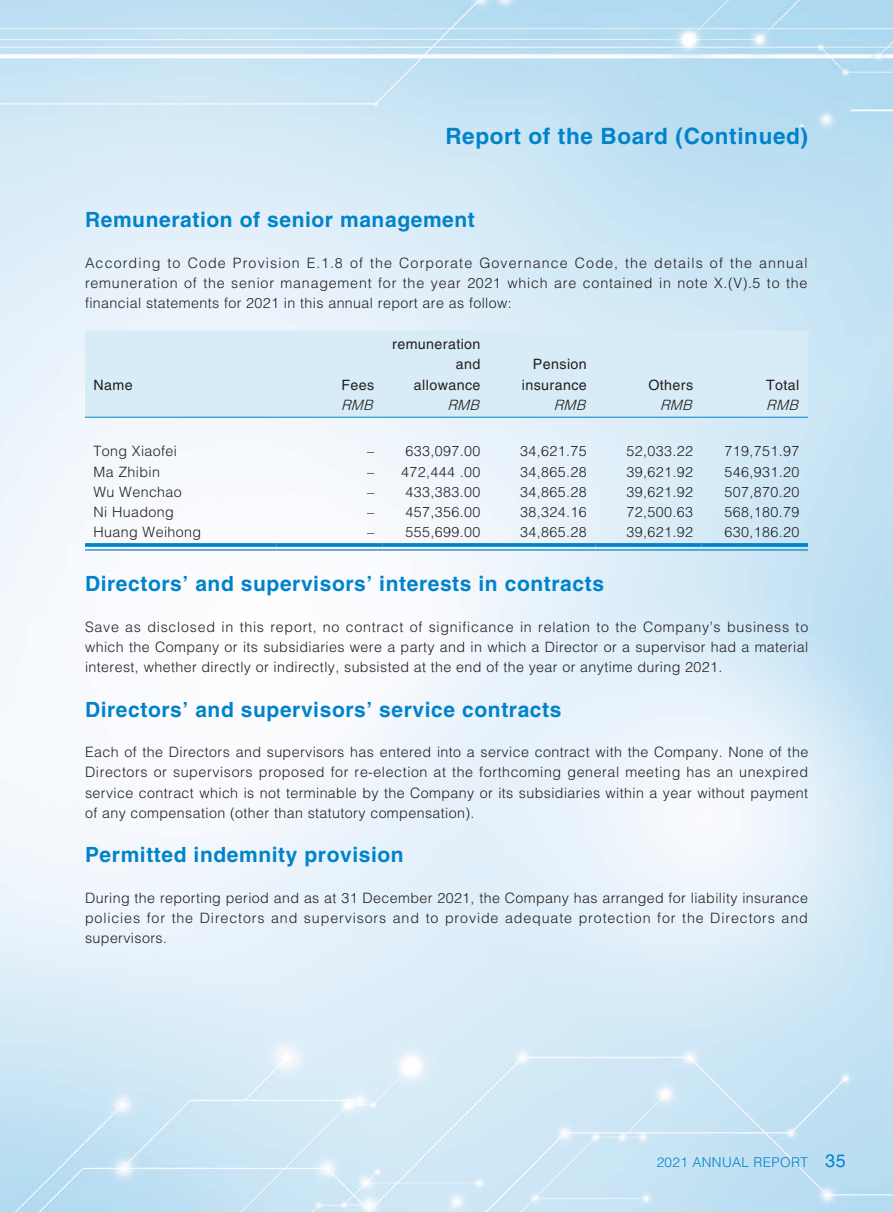
<style>
.page{position:relative;width:893px;height:1212px;background:#fff}
.page>*{position:absolute;margin:0;border:0;box-sizing:border-box;transform-origin:0 0}
.t1{font:700 22.5px "Helvetica LT Std";letter-spacing:.03em;color:#0083ca}
.t2{font:700 21px "Helvetica LT Std";letter-spacing:.03em;color:#0083ca}
.t3{font:300 14.25px/20.2px "Helvetica LT Std";letter-spacing:.03em;color:#231f20;text-align:justify}
.t4{font:14.25px/20.2px "Helvetica LT Std";letter-spacing:.03em;color:#231f20;text-align:right}
.t5{font:italic 300 14.25px "Helvetica LT Std";color:#231f20}
.t6{font:300 13.5px "Helvetica LT Std";letter-spacing:.03em;color:#0083ca}
.s1{font-weight:400;font-size:18px}
</style>
<div class="page">
<img style="left:0;top:0;width:893px;height:1212px">
<div style="left:85px;top:331px;width:723px;height:86px;background:#d8ecf7"></div>
<hr style="left:85px;top:417px;width:191px;height:1px;background:#0083ca">
<hr style="left:276px;top:417px;width:107px;height:1px;background:#0083ca">
<hr style="left:383px;top:417px;width:106px;height:1px;background:#0083ca">
<hr style="left:489px;top:417px;width:106px;height:1px;background:#0083ca">
<hr style="left:595px;top:417px;width:107px;height:1px;background:#0083ca">
<hr style="left:702px;top:417px;width:106px;height:1px;background:#0083ca">
<svg style="left:85px;top:543px;width:191px;height:4px"></svg>
<hr style="left:85px;top:549px;width:191px;height:2px;background:#0083ca">
<svg style="left:276px;top:543px;width:107px;height:4px"></svg>
<hr style="left:276px;top:549px;width:107px;height:2px;background:#0083ca">
<svg style="left:383px;top:543px;width:106px;height:4px"></svg>
<hr style="left:383px;top:549px;width:106px;height:2px;background:#0083ca">
<svg style="left:489px;top:543px;width:106px;height:4px"></svg>
<hr style="left:489px;top:549px;width:106px;height:2px;background:#0083ca">
<svg style="left:595px;top:543px;width:107px;height:4px"></svg>
<hr style="left:595px;top:549px;width:107px;height:2px;background:#0083ca">
<svg style="left:702px;top:543px;width:106px;height:4px"></svg>
<hr style="left:702px;top:549px;width:106px;height:2px;background:#0083ca">
<h1 class="t1" style="left:445px;top:122px;width:364px">Report of the Board (Continued)</h1>
<h2 class="t2" style="left:85px;top:207px;width:391px">Remuneration of senior management</h2>
<p class="t3" style="left:85px;top:253px;width:724px">According to Code Provision E.1.8 of the Corporate Governance Code, the details of the annual remuneration of the senior management for the year 2021 which are contained in note X.(V).5 to the financial statements for 2021 in this annual report are as follow:</p>
<p class="t4" style="left:94px;top:374px;width:41px">Name</p>
<p class="t4" style="left:341px;top:374px;width:34px">Fees</p>
<p class="t4" style="left:392px;top:334px;width:90px">remuneration and allowance</p>
<p class="t4" style="left:522px;top:354px;width:66px">Pension insurance</p>
<p class="t4" style="left:648px;top:374px;width:46px">Others</p>
<p class="t4" style="left:766px;top:374px;width:35px">Total</p>
<p class="t5" style="left:341px;top:396px;width:38px">RMB</p>
<p class="t5" style="left:447px;top:396px;width:38px">RMB</p>
<p class="t5" style="left:554px;top:396px;width:38px">RMB</p>
<p class="t5" style="left:660px;top:396px;width:38px">RMB</p>
<p class="t5" style="left:766px;top:396px;width:38px">RMB</p>
<p class="t3" style="left:94px;top:441px;width:85px">Tong Xiaofei</p>
<p class="t3" style="left:367px;top:441px;width:115px">– 633,097.00</p>
<p class="t3" style="left:520px;top:441px;width:68px">34,621.75</p>
<p class="t3" style="left:627px;top:441px;width:68px">52,033.22</p>
<p class="t3" style="left:724px;top:441px;width:76px">719,751.97</p>
<p class="t3" style="left:94px;top:461px;width:68px">Ma Zhibin</p>
<p class="t3" style="left:367px;top:461px;width:115px">– 472,444 .00</p>
<p class="t3" style="left:520px;top:461px;width:68px">34,865.28</p>
<p class="t3" style="left:627px;top:461px;width:68px">39,621.92</p>
<p class="t3" style="left:724px;top:461px;width:76px">546,931.20</p>
<p class="t3" style="left:94px;top:481px;width:90px">Wu Wenchao</p>
<p class="t3" style="left:367px;top:481px;width:115px">– 433,383.00</p>
<p class="t3" style="left:520px;top:481px;width:68px">34,865.28</p>
<p class="t3" style="left:626px;top:481px;width:68px">39,621.92</p>
<p class="t3" style="left:724px;top:481px;width:76px">507,870.20</p>
<p class="t3" style="left:94px;top:502px;width:82px">Ni Huadong</p>
<p class="t3" style="left:367px;top:502px;width:115px">– 457,356.00</p>
<p class="t3" style="left:520px;top:502px;width:68px">38,324.16</p>
<p class="t3" style="left:626px;top:502px;width:68px">72,500.63</p>
<p class="t3" style="left:724px;top:502px;width:76px">568,180.79</p>
<p class="t3" style="left:93px;top:522px;width:109px">Huang Weihong</p>
<p class="t3" style="left:367px;top:522px;width:115px">– 555,699.00</p>
<p class="t3" style="left:520px;top:522px;width:68px">34,865.28</p>
<p class="t3" style="left:626px;top:522px;width:68px">39,621.92</p>
<p class="t3" style="left:724px;top:522px;width:76px">630,186.20</p>
<h2 class="t2" style="left:85px;top:571px;width:520px">Directors’ and supervisors’ interests in contracts</h2>
<p class="t3" style="left:85px;top:616px;width:725px">Save as disclosed in this report, no contract of significance in relation to the Company’s business to which the Company or its subsidiaries were a party and in which a Director or a supervisor had a material interest, whether directly or indirectly, subsisted at the end of the year or anytime during 2021.</p>
<h2 class="t2" style="left:85px;top:696px;width:478px">Directors’ and supervisors’ service contracts</h2>
<p class="t3" style="left:85px;top:742px;width:725px">Each of the Directors and supervisors has entered into a service contract with the Company. None of the Directors or supervisors proposed for re-election at the forthcoming general meeting has an unexpired service contract which is not terminable by the Company or its subsidiaries within a year without payment of any compensation (other than statutory compensation).</p>
<h2 class="t2" style="left:85px;top:842px;width:320px">Permitted indemnity provision</h2>
<p class="t3" style="left:85px;top:887px;width:725px">During the reporting period and as at 31 December 2021, the Company has arranged for liability insurance policies for the Directors and supervisors and to provide adequate protection for the Directors and supervisors.</p>
<p class="t6" style="left:657px;top:1154px;width:191px">2021 ANNUAL REPORT <span class="s1">35</span></p>
</div>
